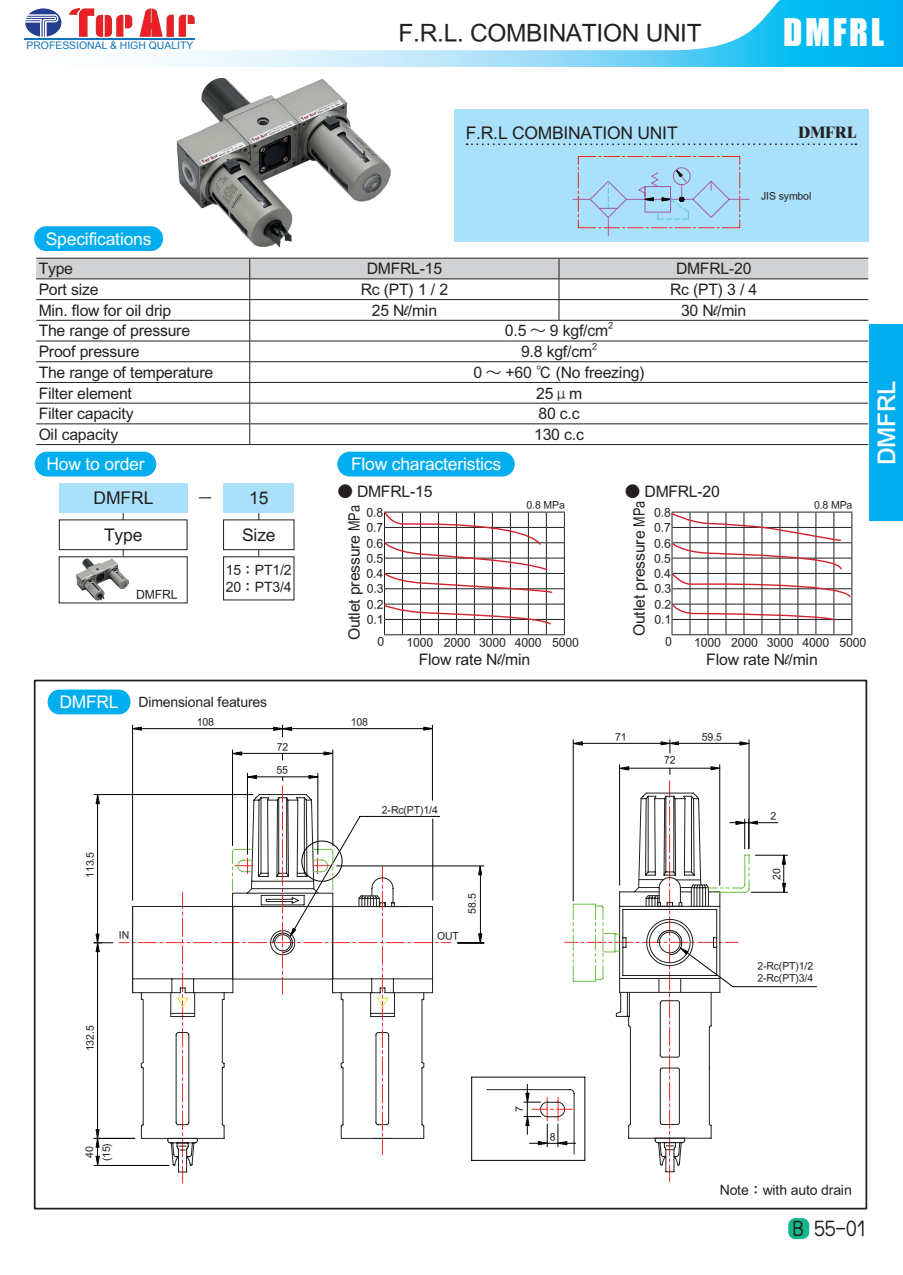
<style>
.page{position:relative;width:903px;height:1275px;background:#fff}
.page>*{position:absolute;margin:0;border:0;box-sizing:border-box;transform-origin:0 0}
.t1{font:35px "Impact";letter-spacing:.075em;color:#fff}
.t2{font:24.5px "DF Hei Md HKP BF";color:#231f20}
.t3{font:24.5px "DF Hei Bd HKP BF";color:#fff}
.t4{font:21px "DF Yuan Md HK BF";color:#231f20}
.t5{font:17.5px "DF Hei Md HKP BF";color:#fff}
.t6{font:17.5px "DF Hei Md HKP BF";color:#231f20}
.t7{font:17.5px "Arial";color:#231f20}
.t8{font:15.75px "DF Hei Md HKP BF";color:#231f20}
.t9{font:15.75px "DF Ming UB HKP BF";color:#231f20}
.t10{font:14px "DF Hei Md HKP BF";color:#231f20}
.t11{font:12.25px "DF Hei Md HKP BF";color:#231f20}
.t12{font:10.5px "DF Hei Md HKP BF";color:#231f20}
.t13{font:10.5px "Arial";color:#1074bc}
.t14{font:9.1px "DF Hei Md HKP BF";color:#231f20}
.s1{font-family:"Brush Script"}
</style>
<div class="page">
<img style="left:24px;top:0;width:879px;height:67px">
<div style="left:454px;top:109px;width:414px;height:132px;background:#aae0f9"></div>
<svg style="left:467px;top:143px;width:389px;height:2px"></svg>
<div style="left:34px;top:226px;width:129px;height:25px;background:#00aeef;border-radius:12px"></div>
<hr style="left:36px;top:444px;width:214px;height:1px;background:#231f20">
<hr style="left:250px;top:444px;width:309px;height:1px;background:#231f20">
<hr style="left:559px;top:444px;width:309px;height:1px;background:#231f20">
<svg style="left:36px;top:258px;width:832px;height:186px"></svg>
<hr style="left:559px;top:424px;width:309px;height:1px;background:#231f20">
<div style="left:35px;top:452px;width:121px;height:24px;background:#00aeef;border-radius:12px"></div>
<hr style="left:123px;top:510px;width:1px;height:70px;background:#231f20">
<div style="left:59px;top:483px;width:128px;height:30px;background:#aae0f9"></div>
<div style="left:59px;top:520px;width:128px;height:30px;background:#fff"></div>
<div style="left:59px;top:520px;width:128px;height:30px;border:1px solid #231f20"></div>
<hr style="left:258px;top:510px;width:1px;height:70px;background:#231f20">
<div style="left:223px;top:483px;width:71px;height:30px;background:#aae0f9"></div>
<div style="left:224px;top:520px;width:70px;height:30px;background:#fff"></div>
<div style="left:223px;top:520px;width:71px;height:30px;border:1px solid #231f20"></div>
<div style="left:224px;top:557px;width:70px;height:43px;background:#fff"></div>
<div style="left:337px;top:452px;width:178px;height:24px;background:#00aeef;border-radius:12px"></div>
<div style="left:48px;top:690px;width:82px;height:24px;background:#00aeef;border-radius:12px"></div>
<svg style="left:572px;top:156px;width:177px;height:80px"></svg>
<svg style="left:384px;top:511px;width:181px;height:124px"></svg>
<svg style="left:671px;top:512px;width:181px;height:123px"></svg>
<svg style="left:96px;top:725px;width:692px;height:458px"></svg>
<hr style="left:432px;top:725px;width:1px;height:75px;background:#030303">
<img style="left:177px;top:78px;width:213px;height:170px">
<img style="left:76px;top:559px;width:53px;height:42px">
<div style="left:869px;top:325px;width:34px;height:196px;background:#00aeef"></div>
<div style="left:788px;top:1218px;width:21px;height:21px;background:#16b68c;border-radius:7px"></div>
<p class="t13" style="left:26px;top:39px;width:168px">PROFESSIONAL &amp; HIGH QUALITY</p>
<p class="t2" style="left:398px;top:20px;width:304px">F.R.L. COMBINATION UNIT</p>
<p class="t1" style="left:783px;top:5px;width:103px">DMFRL</p>
<p class="t6" style="left:466px;top:124px;width:213px">F.R.L COMBINATION UNIT</p>
<p class="t9" style="left:798px;top:124px;width:60px">DMFRL</p>
<p class="t12" style="left:761px;top:191px;width:52px">JIS symbol</p>
<p class="t5" style="left:46px;top:230px;width:107px">Specifications</p>
<p class="t8" style="left:39px;top:261px;width:36px">Type</p>
<p class="t8" style="left:367px;top:261px;width:77px">DMFRL-15</p>
<p class="t8" style="left:676px;top:261px;width:77px">DMFRL-20</p>
<p class="t8" style="left:39px;top:281px;width:61px">Port size</p>
<p class="t8" style="left:361px;top:281px;width:89px">Rc (PT) 1 / 2</p>
<p class="t8" style="left:670px;top:281px;width:89px">Rc (PT) 3 / 4</p>
<p class="t8" style="left:39px;top:302px;width:134px">Min. flow for oil drip</p>
<p class="t8" style="left:372px;top:302px;width:67px">25 N<span class="s1">l</span>/min</p>
<p class="t8" style="left:681px;top:302px;width:67px">30 N<span class="s1">l</span>/min</p>
<p class="t8" style="left:39px;top:323px;width:153px">The range of pressure</p>
<p class="t8" style="left:505px;top:323px;width:105px">0.5 ～ 9 kgf/cm</p>
<p class="t14" style="left:608px;top:321px;width:6px">2</p>
<p class="t8" style="left:39px;top:343px;width:102px">Proof pressure</p>
<p class="t8" style="left:521px;top:343px;width:72px">9.8 kgf/cm</p>
<p class="t14" style="left:592px;top:342px;width:6px">2</p>
<p class="t8" style="left:39px;top:364px;width:176px">The range of temperature</p>
<p class="t8" style="left:473px;top:364px;width:173px">0 ～ +60 ℃ (No freezing)</p>
<p class="t8" style="left:39px;top:385px;width:95px">Filter element</p>
<p class="t8" style="left:536px;top:385px;width:47px">25μm</p>
<p class="t8" style="left:39px;top:406px;width:96px">Filter capacity</p>
<p class="t8" style="left:538px;top:406px;width:43px">80 c.c</p>
<p class="t8" style="left:39px;top:426px;width:81px">Oil capacity</p>
<p class="t8" style="left:534px;top:426px;width:51px">130 c.c</p>
<p class="t5" style="left:47px;top:455px;width:99px">How to order</p>
<p class="t7" style="left:93px;top:487px;width:62px">DMFRL</p>
<p class="t6" style="left:104px;top:526px;width:39px">Type</p>
<p class="t5" style="left:351px;top:455px;width:151px">Flow characteristics</p>
<p class="t8" style="left:337px;top:483px;width:96px">● DMFRL-15</p>
<p class="t8" style="left:625px;top:483px;width:96px">● DMFRL-20</p>
<p class="t7" style="left:249px;top:487px;width:21px">15</p>
<p class="t6" style="left:242px;top:526px;width:35px">Size</p>
<p class="t10" style="left:226px;top:563px;width:67px">15：PT1/2</p>
<p class="t10" style="left:226px;top:580px;width:67px">20：PT3/4</p>
<p class="t6" style="left:197px;top:489px;width:19px">－</p>
<p class="t12" style="left:526px;top:500px;width:40px">0.8 MPa</p>
<p class="t12" style="left:814px;top:500px;width:40px">0.8 MPa</p>
<p class="t8" style="left:346px;top:640px;width:136px;rotate:-90deg">Outlet pressure MPa</p>
<p class="t8" style="left:631px;top:636px;width:136px;rotate:-90deg">Outlet pressure MPa</p>
<p class="t11" style="left:367px;top:506px;width:18px">0.8</p>
<p class="t11" style="left:654px;top:506px;width:18px">0.8</p>
<p class="t11" style="left:367px;top:521px;width:18px">0.7</p>
<p class="t11" style="left:654px;top:521px;width:18px">0.7</p>
<p class="t11" style="left:367px;top:537px;width:18px">0.6</p>
<p class="t11" style="left:654px;top:537px;width:18px">0.6</p>
<p class="t11" style="left:367px;top:552px;width:18px">0.5</p>
<p class="t11" style="left:654px;top:552px;width:18px">0.5</p>
<p class="t11" style="left:367px;top:567px;width:18px">0.4</p>
<p class="t11" style="left:654px;top:567px;width:18px">0.4</p>
<p class="t11" style="left:367px;top:582px;width:18px">0.3</p>
<p class="t11" style="left:367px;top:598px;width:18px">0.2</p>
<p class="t11" style="left:367px;top:613px;width:18px">0.1</p>
<p class="t11" style="left:654px;top:582px;width:18px">0.3</p>
<p class="t11" style="left:654px;top:598px;width:18px">0.2</p>
<p class="t11" style="left:654px;top:613px;width:18px">0.1</p>
<p class="t11" style="left:136px;top:588px;width:43px">DMFRL</p>
<p class="t11" style="left:377px;top:635px;width:8px">0</p>
<p class="t11" style="left:407px;top:636px;width:28px">1000</p>
<p class="t11" style="left:444px;top:636px;width:28px">2000</p>
<p class="t11" style="left:479px;top:636px;width:28px">3000</p>
<p class="t11" style="left:515px;top:636px;width:28px">4000</p>
<p class="t11" style="left:665px;top:635px;width:8px">0</p>
<p class="t11" style="left:694px;top:636px;width:28px">1000</p>
<p class="t11" style="left:731px;top:636px;width:28px">2000</p>
<p class="t11" style="left:767px;top:636px;width:28px">3000</p>
<p class="t11" style="left:802px;top:636px;width:28px">4000</p>
<p class="t11" style="left:552px;top:636px;width:28px">5000</p>
<p class="t11" style="left:839px;top:636px;width:28px">5000</p>
<p class="t8" style="left:419px;top:651px;width:113px">Flow rate N<span class="s1">l</span>/min</p>
<p class="t8" style="left:706px;top:651px;width:113px">Flow rate N<span class="s1">l</span>/min</p>
<p class="t3" style="left:874px;top:465px;width:85px;rotate:-90deg">DMFRL</p>
<p class="t5" style="left:60px;top:693px;width:60px">DMFRL</p>
<p class="t10" style="left:139px;top:695px;width:130px">Dimensional features</p>
<p class="t12" style="left:197px;top:717px;width:19px">108</p>
<p class="t12" style="left:277px;top:741px;width:13px">72</p>
<p class="t12" style="left:277px;top:764px;width:13px">55</p>
<p class="t12" style="left:351px;top:717px;width:19px">108</p>
<p class="t12" style="left:615px;top:731px;width:13px">71</p>
<p class="t12" style="left:702px;top:731px;width:21px">59.5</p>
<p class="t12" style="left:664px;top:755px;width:13px">72</p>
<p class="t12" style="left:382px;top:804px;width:57px">2-Rc(PT)1/4</p>
<p class="t12" style="left:771px;top:810px;width:7px">2</p>
<p class="t12" style="left:85px;top:878px;width:27px;rotate:-90deg">113.5</p>
<p class="t12" style="left:119px;top:930px;width:12px">IN</p>
<p class="t12" style="left:437px;top:930px;width:23px">OUT</p>
<p class="t12" style="left:467px;top:913px;width:21px;rotate:-90deg">58.5</p>
<p class="t12" style="left:771px;top:880px;width:13px;rotate:-90deg">20</p>
<p class="t12" style="left:757px;top:960px;width:57px">2-Rc(PT)1/2</p>
<p class="t12" style="left:757px;top:973px;width:57px">2-Rc(PT)3/4</p>
<p class="t12" style="left:85px;top:1051px;width:27px;rotate:-90deg">132.5</p>
<p class="t12" style="left:84px;top:1158px;width:13px;rotate:-90deg">40</p>
<p class="t12" style="left:101px;top:1161px;width:20px;rotate:-90deg">(15)</p>
<p class="t12" style="left:514px;top:1112px;width:7px;rotate:-90deg">7</p>
<p class="t12" style="left:550px;top:1131px;width:7px">8</p>
<p class="t10" style="left:720px;top:1182px;width:133px">Note：with auto drain</p>
<p class="t4" style="left:793px;top:1218px;width:12px">B</p>
<p class="t4" style="left:814px;top:1218px;width:54px">55-01</p>
</div>
